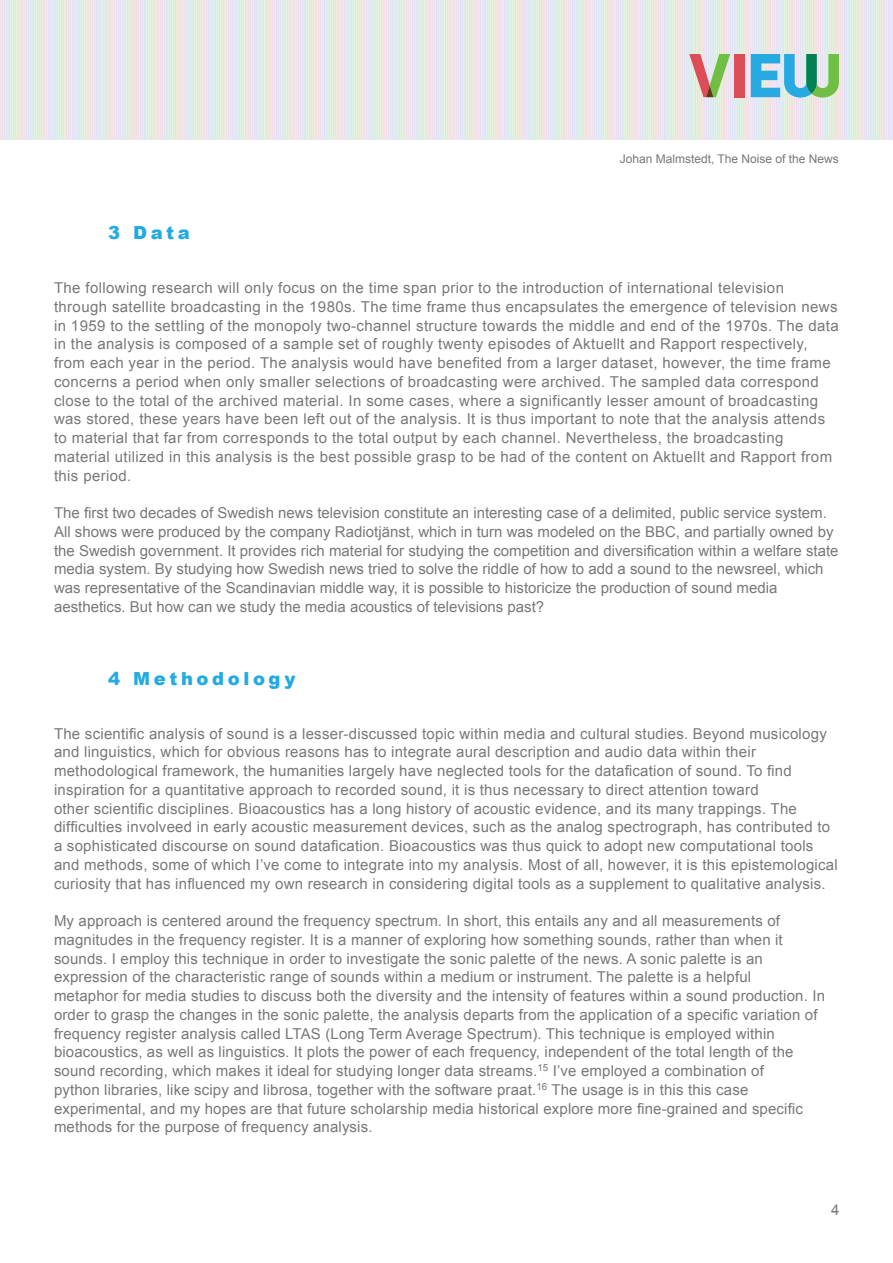
<style>
.page{position:relative;width:893px;height:1263px;background:#fff}
.page>*{position:absolute;margin:0;border:0;box-sizing:border-box;transform-origin:0 0}
.A_head{font:900 18px "Arial";letter-spacing:.2em;color:#22abe2}
.Body_text_first{font:15px/18.8px "Arial";letter-spacing:.025em;color:#797877}
.Body_text_next{font:15px/18.8px "Arial";letter-spacing:.01em;color:#797877}
.t1{font:12px "Arial";color:#797877}
</style>
<div class="page">
<img style="left:0;top:0;width:893px;height:140px">
<div style="left:734px;top:54px;width:10px;height:43px;background:#dc4d58"></div>
<svg style="left:751px;top:54px;width:88px;height:44px;background:#73bfbe"></svg>
<svg style="left:689px;top:54px;width:41px;height:43px;background:#c6b69c"></svg>
<p class="A_head" style="left:108px;top:220px;width:83px">3 Data</p>
<p class="t1" style="left:620px;top:151px;width:221px">Johan Malmstedt, The Noise of the News</p>
<p class="Body_text_first" style="left:54px;top:279px;width:786px">The following research will only focus on the time span prior to the introduction of international television through satellite broadcasting in the 1980s. The time frame thus encapsulates the emergence of television news in 1959 to the settling of the monopoly two-channel structure towards the middle and end of the 1970s. The data in the analysis is composed of a sample set of roughly twenty episodes of Aktuellt and Rapport respectively, from each year in the period. The analysis would have benefited from a larger dataset, however, the time frame concerns a period when only smaller selections of broadcasting were archived. The sampled data correspond close to the total of the archived material. In some cases, where a significantly lesser amount of broadcasting was stored, these years have been left out of the analysis. It is thus important to note that the analysis attends to material that far from corresponds to the total output by each channel. Nevertheless, the broadcasting material utilized in this analysis is the best possible grasp to be had of the content on Aktuellt and Rapport from this period.</p>
<p class="Body_text_next" style="left:54px;top:504px;width:786px">The first two decades of Swedish news television constitute an interesting case of a delimited, public service system.<br>All shows were produced by the company Radiotjänst, which in turn was modeled on the BBC, and partially owned by the Swedish government. It provides rich material for studying the competition and diversification within a welfare state media system. By studying how Swedish news tried to solve the riddle of how to add a sound to the newsreel, which was representative of the Scandinavian middle way, it is possible to historicize the production of sound media aesthetics. But how can we study the media acoustics of televisions past?</p>
<p class="A_head" style="left:108px;top:665px;width:189px">4 Methodology</p>
<p class="Body_text_first" style="left:54px;top:724px;width:785px">The scientific analysis of sound is a lesser-discussed topic within media and cultural studies. Beyond musicology and linguistics, which for obvious reasons has to integrate aural description and audio data within their methodological framework, the humanities largely have neglected tools for the datafication of sound. To find inspiration for a quantitative approach to recorded sound, it is thus necessary to direct attention toward<br>other scientific disciplines. Bioacoustics has a long history of acoustic evidence, and its many trappings. The difficulties involveed in early acoustic measurement devices, such as the analog spectrograph, has contributed to a sophisticated discourse on sound datafication. Bioacoustics was thus quick to adopt new computational tools and methods, some of which I’ve come to integrate into my analysis. Most of all, however, it is this epistemological curiosity that has influenced my own research in considering digital tools as a supplement to qualitative analysis.</p>
<p class="Body_text_next" style="left:54px;top:912px;width:772px">My approach is centered around the frequency spectrum. In short, this entails any and all measurements of magnitudes in the frequency register. It is a manner of exploring how something sounds, rather than when it sounds. I employ this technique in order to investigate the sonic palette of the news. A sonic palette is an expression of the characteristic range of sounds within a medium or instrument. The palette is a helpful<br>metaphor for media studies to discuss both the diversity and the intensity of features within a sound production. In order to grasp the changes in the sonic palette, the analysis departs from the application of a specific variation of frequency register analysis called LTAS (Long Term Average Spectrum). This technique is employed within bioacoustics, as well as linguistics. It plots the power of each frequency, independent of the total length of the sound recording, which makes it ideal for studying longer data streams.<sup>15</sup> I’ve employed a combination of<br>python libraries, like scipy and librosa, together with the software praat.<sup>16</sup> The usage is in this this case experimental, and my hopes are that future scholarship media historical explore more fine-grained and specific methods for the purpose of frequency analysis.</p>
<p class="Body_text_next" style="left:831px;top:1201px;width:10px">4</p>
</div>
